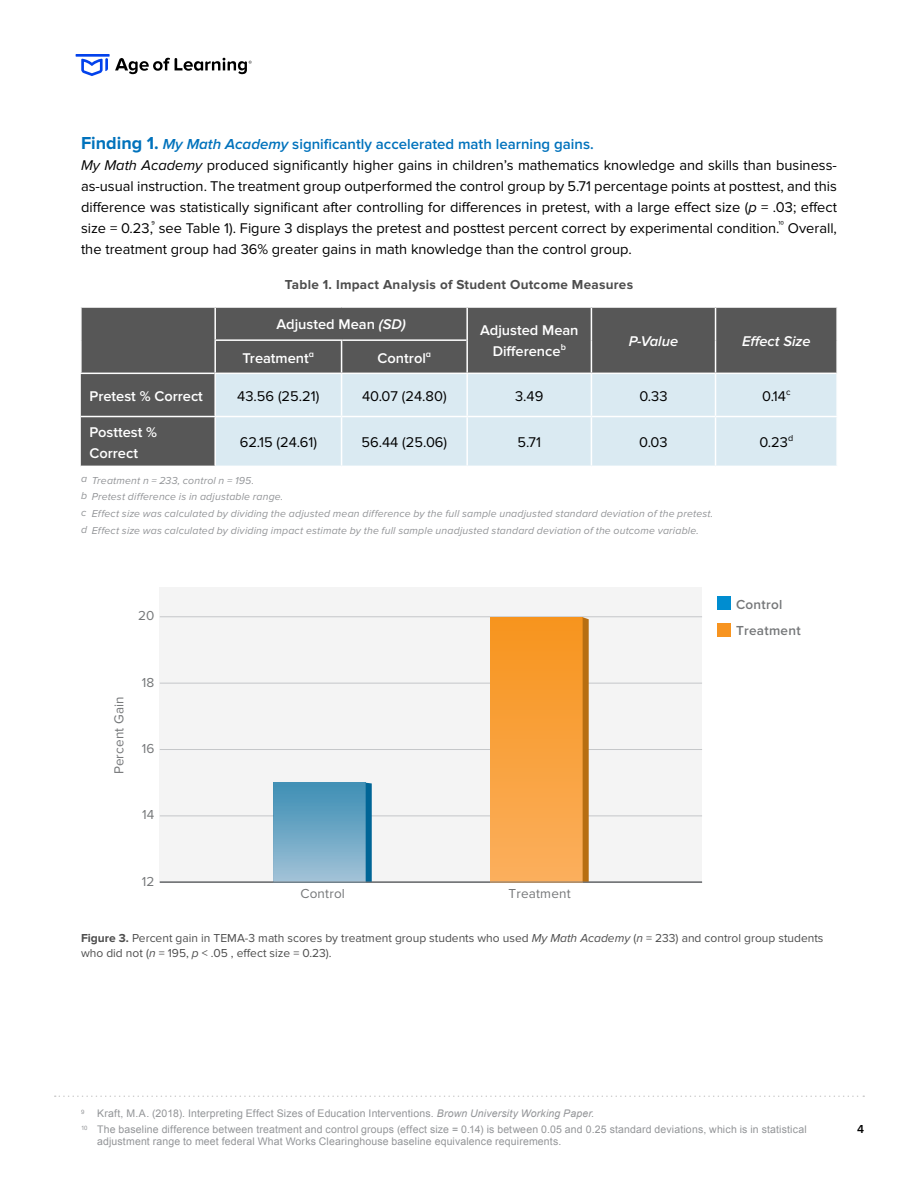
<style>
.page{position:relative;width:918px;height:1188px;background:#fff}
.page>*{position:absolute;margin:0;border:0;box-sizing:border-box;transform-origin:0 0}
.t1{font:600 15px "Proxima Nova";color:#0072bc}
.t2{font:14.7px/21px "Proxima Nova";color:#000;text-align:justify}
.t3{font:600 14.7px/21px "Proxima Nova";color:#fff;text-align:center}
.t4{font:italic 600 14.7px "Proxima Nova";color:#fff}
.t5{font:700 13.5px "Proxima Nova";letter-spacing:.02em;color:#4d4d4d}
.t6{font:13.5px "Proxima Nova";letter-spacing:.015em;color:#757779}
.t7{font:600 13.5px/26.2px "Proxima Nova";letter-spacing:.02em;color:#757779}
.t8{font:12px/15px "Proxima Nova";color:#4d4d4d}
.t9{font:600 12px "Proxima Nova";color:#000}
.t10{font:10.5px/16.8px "Arial";letter-spacing:.015em;color:#939598}
.t11{font:italic 10.5px/16.8px "Proxima Nova";letter-spacing:.015em;color:#939598}
.s1{font-weight:700;font-size:18px}
.s2{font-style:italic}
.s3{font-weight:700}
</style>
<div class="page">
<hr style="left:76px;top:54px;width:34px;height:3px;background:#0342ec">
<svg style="left:81px;top:58px;width:27px;height:18px"></svg>
<svg style="left:115px;top:58px;width:137px;height:16px"></svg>
<div style="left:717px;top:597px;width:13px;height:13px;background:#008dd0"></div>
<div style="left:717px;top:623px;width:13px;height:13px;background:#f79420"></div>
<div style="left:160px;top:587px;width:542px;height:295px;background:#f4f4f4"></div>
<hr style="left:160px;top:683px;width:542px;height:1px;background:#c5c7c9">
<hr style="left:160px;top:616px;width:542px;height:1px;background:#c5c7c9">
<hr style="left:160px;top:749px;width:542px;height:1px;background:#c5c7c9">
<hr style="left:160px;top:815px;width:542px;height:1px;background:#c5c7c9">
<div style="left:491px;top:617px;width:92px;height:265px;background:linear-gradient(to bottom,#f7941d,#fbaf5d)"></div>
<svg style="left:583px;top:617px;width:6px;height:265px;background:#b9741d"></svg>
<div style="left:274px;top:783px;width:92px;height:99px;background:linear-gradient(to bottom,#3c8eb4,#a1c2d7)"></div>
<svg style="left:366px;top:783px;width:6px;height:99px"></svg>
<hr style="left:160px;top:882px;width:542px;height:1px;background:#757779">
<svg style="left:55px;top:1096px;width:809px;height:1px"></svg>
<div style="left:81px;top:308px;width:755px;height:158px;background:#575757"></div>
<div style="left:216px;top:374px;width:620px;height:92px;background:#daeaf2"></div>
<hr style="left:80px;top:308px;width:2px;height:32px;background:#fff">
<hr style="left:80px;top:340px;width:2px;height:33px;background:#fff">
<hr style="left:214px;top:374px;width:2px;height:42px;background:#fff">
<hr style="left:341px;top:374px;width:1px;height:42px;background:#fff">
<hr style="left:466px;top:374px;width:2px;height:42px;background:#fff">
<hr style="left:591px;top:374px;width:1px;height:42px;background:#fff">
<hr style="left:715px;top:374px;width:1px;height:42px;background:#fff">
<hr style="left:80px;top:373px;width:134px;height:1px;background:#fff">
<hr style="left:214px;top:308px;width:2px;height:31px;background:#fff">
<hr style="left:466px;top:308px;width:2px;height:32px;background:#fff">
<hr style="left:591px;top:308px;width:1px;height:32px;background:#fff">
<hr style="left:715px;top:308px;width:1px;height:32px;background:#fff">
<hr style="left:591px;top:340px;width:1px;height:33px;background:#fff">
<hr style="left:715px;top:340px;width:1px;height:33px;background:#fff">
<hr style="left:468px;top:373px;width:123px;height:1px;background:#fff">
<hr style="left:591px;top:373px;width:125px;height:1px;background:#fff">
<hr style="left:716px;top:373px;width:120px;height:1px;background:#fff">
<hr style="left:214px;top:339px;width:128px;height:2px;background:#fff">
<hr style="left:214px;top:341px;width:2px;height:32px;background:#fff">
<hr style="left:341px;top:341px;width:1px;height:32px;background:#fff">
<hr style="left:466px;top:340px;width:2px;height:33px;background:#fff">
<hr style="left:214px;top:373px;width:128px;height:1px;background:#fff">
<hr style="left:342px;top:373px;width:126px;height:1px;background:#fff">
<hr style="left:81px;top:416px;width:134px;height:1px;background:#fff">
<hr style="left:215px;top:416px;width:127px;height:1px;background:#fff">
<hr style="left:214px;top:417px;width:2px;height:49px;background:#fff">
<hr style="left:342px;top:416px;width:125px;height:1px;background:#fff">
<hr style="left:341px;top:417px;width:1px;height:49px;background:#fff">
<hr style="left:467px;top:416px;width:124px;height:1px;background:#fff">
<hr style="left:466px;top:417px;width:2px;height:49px;background:#fff">
<hr style="left:591px;top:416px;width:125px;height:1px;background:#fff">
<hr style="left:591px;top:417px;width:1px;height:49px;background:#fff">
<hr style="left:716px;top:416px;width:122px;height:1px;background:#fff">
<hr style="left:715px;top:417px;width:1px;height:49px;background:#fff">
<hr style="left:342px;top:339px;width:124px;height:2px;background:#fff">
<p class="t1" style="left:81px;top:136px;width:514px"><span class="s1">Finding 1.</span> <span class="s2">My Math Academy</span> significantly accelerated math learning gains.</p>
<p class="t2" style="left:81px;top:155px;width:758px"><span class="s2">My Math Academy</span> produced significantly higher gains in children’s mathematics knowledge and skills than business&shy;as-usual instruction. The treatment group outperformed the control group by 5.71 percentage points at posttest, and this difference was statistically significant after controlling for differences in pretest, with a large effect size (<span class="s2">p</span> = .03; effect size = 0.23,<sup>9</sup> see Table 1). Figure 3 displays the pretest and posttest percent correct by experimental condition.<sup>10</sup> Overall, the treatment group had 36% greater gains in math knowledge than the control group.</p>
<p class="t5" style="left:285px;top:276px;width:350px">Table 1. Impact Analysis of Student Outcome Measures</p>
<p class="t3" style="left:276px;top:314px;width:131px">Adjusted Mean <span class="s2">(SD)</span></p>
<p class="t3" style="left:480px;top:320px;width:100px">Adjusted Mean<br>Difference<sup>b</sup></p>
<p class="t4" style="left:629px;top:333px;width:51px">P-Value</p>
<p class="t4" style="left:742px;top:333px;width:70px">Effect Size</p>
<p class="t3" style="left:243px;top:347px;width:73px">Treatment<sup>a</sup></p>
<p class="t3" style="left:378px;top:347px;width:55px">Control<sup>a</sup></p>
<p class="t3" style="left:89px;top:386px;width:115px">Pretest % Correct</p>
<p class="t2" style="left:237px;top:386px;width:84px">43.56 (25.21)</p>
<p class="t2" style="left:362px;top:386px;width:86px">40.07 (24.80)</p>
<p class="t2" style="left:515px;top:386px;width:30px">3.49</p>
<p class="t2" style="left:639px;top:386px;width:30px">0.33</p>
<p class="t2" style="left:762px;top:386px;width:30px">0.14<sup>c</sup></p>
<p class="t3" style="left:89px;top:422px;width:69px;text-align:left">Posttest %<br>Correct</p>
<p class="t2" style="left:240px;top:432px;width:79px">62.15 (24.61)</p>
<p class="t2" style="left:362px;top:432px;width:87px">56.44 (25.06)</p>
<p class="t2" style="left:518px;top:432px;width:25px">5.71</p>
<p class="t2" style="left:639px;top:432px;width:30px">0.03</p>
<p class="t2" style="left:759px;top:432px;width:35px">0.23<sup>d</sup></p>
<p class="t11" style="left:81px;top:472px;width:634px">a Treatment n = 233, control n = 195.<br>b Pretest difference is in adjustable range.<br>c Effect size was calculated by dividing the adjusted mean difference by the full sample unadjusted standard deviation of the pretest. d Effect size was calculated by dividing impact estimate by the full sample unadjusted standard deviation of the outcome variable.</p>
<p class="t6" style="left:138px;top:608px;width:18px">20</p>
<p class="t6" style="left:111px;top:774px;width:80px;rotate:-90deg">Percent Gain</p>
<p class="t6" style="left:142px;top:674px;width:14px">18</p>
<p class="t6" style="left:142px;top:741px;width:14px">16</p>
<p class="t6" style="left:142px;top:807px;width:14px">14</p>
<p class="t6" style="left:142px;top:873px;width:14px">12</p>
<p class="t6" style="left:300px;top:885px;width:46px">Control</p>
<p class="t6" style="left:509px;top:885px;width:64px">Treatment</p>
<p class="t7" style="left:736px;top:591px;width:66px">Control<br>Treatment</p>
<p class="t8" style="left:81px;top:930px;width:744px"><span class="s3">Figure 3.</span> Percent gain in TEMA-3 math scores by treatment group students who used <span class="s2">My Math Academy</span> (<span class="s2">n</span> = 233) and control group students who did not (<span class="s2">n</span> = 195, <span class="s2">p</span> &lt; .05 , effect size = 0.23).</p>
<p class="t10" style="left:81px;top:1105px;width:727px"><sup>9</sup> Kraft, M.A. (2018). Interpreting Effect Sizes of Education Interventions. <span class="s2">Brown University Working Paper</span>.<br><sup>10</sup> The baseline difference between treatment and control groups (effect size = 0.14) is between 0.05 and 0.25 standard deviations, which is in statistical</p>
<p class="t10" style="left:97px;top:1133px;width:466px">adjustment range to meet federal What Works Clearinghouse baseline equivalence requirements.</p>
<p class="t9" style="left:857px;top:1122px;width:8px">4</p>
</div>
